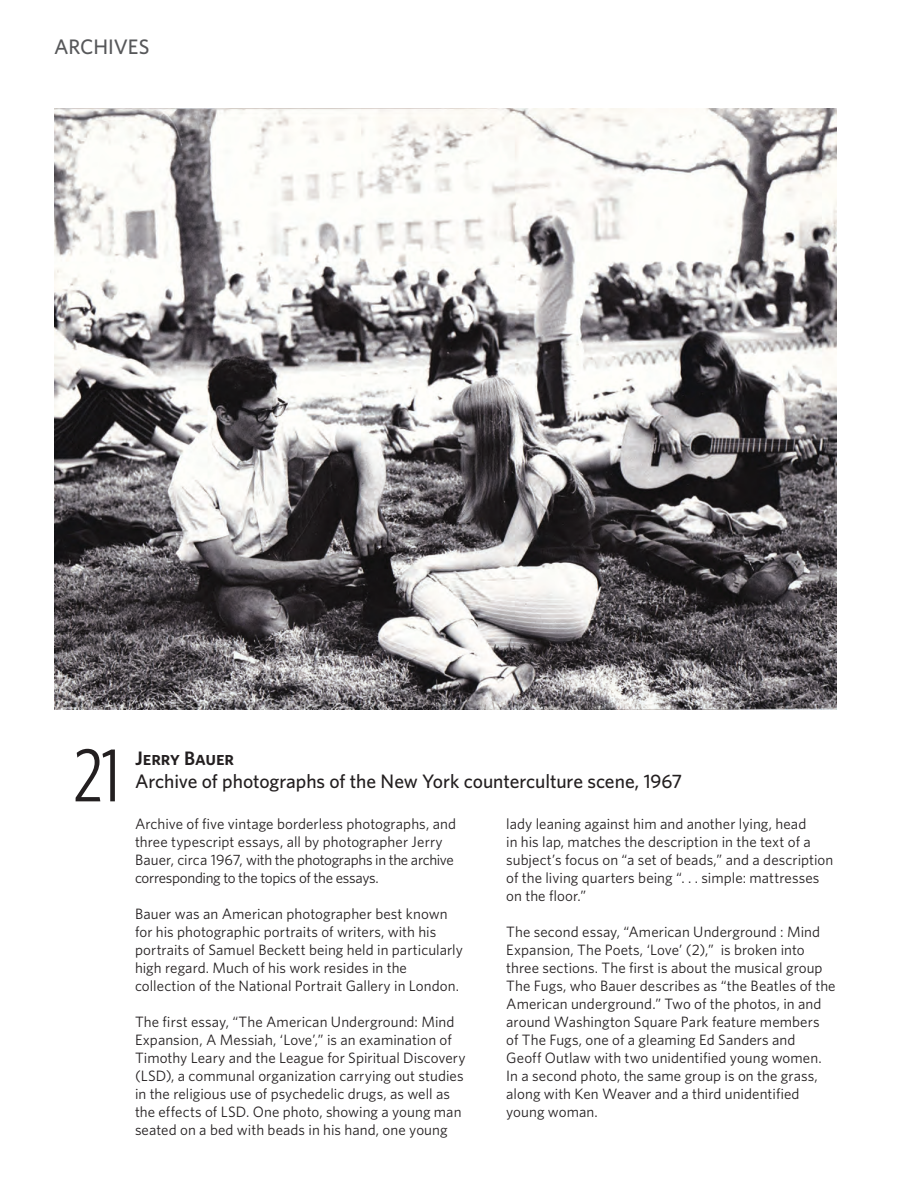
<style>
.page{position:relative;width:918px;height:1188px;background:#fff}
.page>*{position:absolute;margin:0;border:0;box-sizing:border-box;transform-origin:0 0}
.numbers{font:condensed 75px "Whitney HTF";color:#231f20}
.t1{font:500 21px "Whitney HTF";color:#57585a}
.t2{font:500 19.5px "Whitney HTF";letter-spacing:-.005em;color:#231f20}
.author{font:19.5px "Whitney HTF Semi Bold SC";letter-spacing:-.005em;color:#231f20}
.body_copy{font:15px/18px "Whitney HTF";letter-spacing:.005em;color:#231f20}
</style>
<div class="page">
<img style="left:54px;top:108px;width:783px;height:602px">
<p class="t1" style="left:54px;top:34px;width:97px">ARCHIVES</p>
<p class="numbers" style="left:74px;top:733px;width:48px">21</p>
<p class="author" style="left:135px;top:746px;width:101px">Jerry Bauer</p>
<p class="t2" style="left:135px;top:770px;width:549px">Archive of photographs of the New York counterculture scene, 1967</p>
<p class="body_copy" style="left:135px;top:814px;width:323px">Archive of five vintage borderless photographs, and three typescript essays, all by photographer Jerry Bauer, circa 1967, with the photographs in the archive corresponding to the topics of the essays.</p>
<p class="body_copy" style="left:135px;top:904px;width:329px">Bauer was an American photographer best known for his photographic portraits of writers, with his portraits of Samuel Beckett being held in particularly high regard. Much of his work resides in the collection of the National Portrait Gallery in London.</p>
<p class="body_copy" style="left:135px;top:1012px;width:332px">The first essay, “The American Underground: Mind Expansion, A Messiah, ‘Love’,” is an examination of Timothy Leary and the League for Spiritual Discovery (LSD), a communal organization carrying out studies in the religious use of psychedelic drugs, as well as the effects of LSD. One photo, showing a young man seated on a bed with beads in his hand, one young</p>
<p class="body_copy" style="left:506px;top:814px;width:329px">lady leaning against him and another lying, head<br>in his lap, matches the description in the text of a subject’s focus on “a set of beads,” and a description of the living quarters being “. . . simple: mattresses on the floor.”</p>
<p class="body_copy" style="left:506px;top:922px;width:331px">The second essay, “American Underground : Mind Expansion, The Poets, ‘Love’ (2),” is broken into three sections. The first is about the musical group The Fugs, who Bauer describes as “the Beatles of the American underground.” Two of the photos, in and around Washington Square Park feature members of The Fugs, one of a gleaming Ed Sanders and<br>Geoff Outlaw with two unidentified young women.<br>In a second photo, the same group is on the grass, along with Ken Weaver and a third unidentified young woman.</p>
</div>
